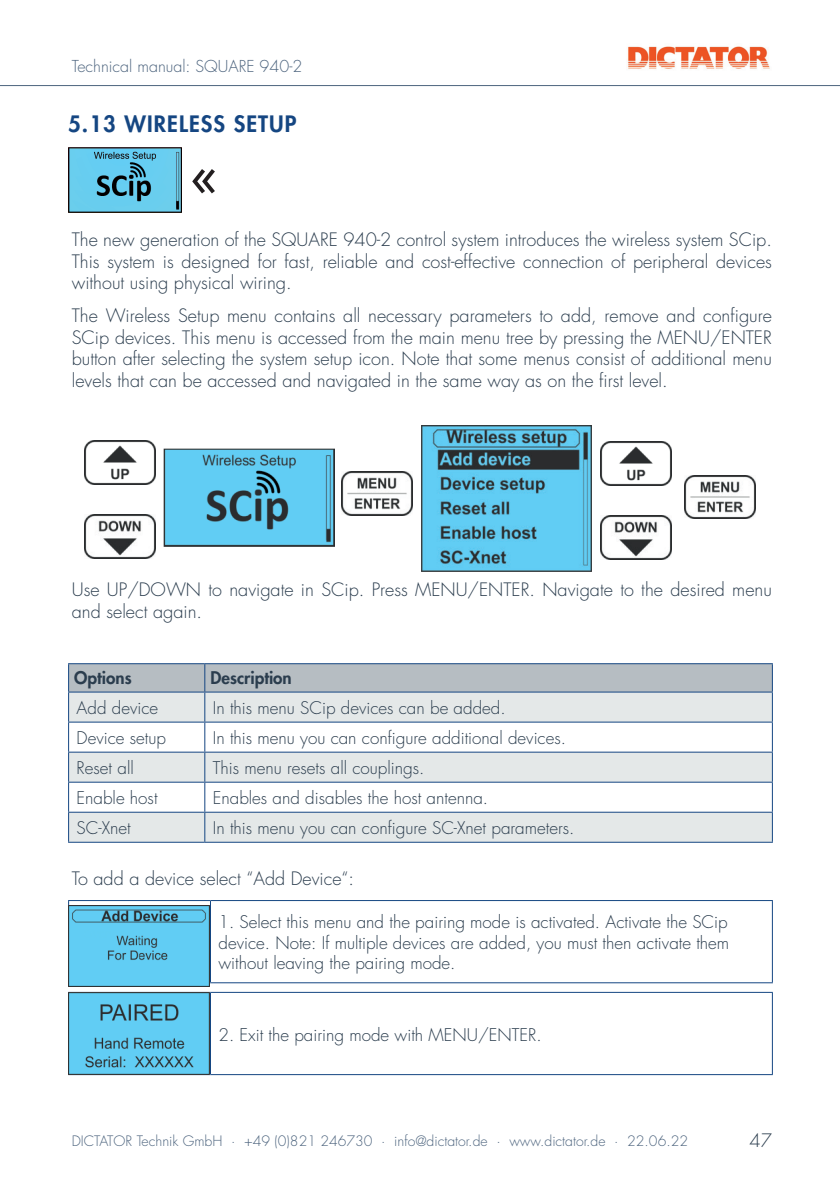
<style>
.page{position:relative;width:840px;height:1191px;background:#fff}
.page>*{position:absolute;margin:0;border:0;box-sizing:border-box;transform-origin:0 0}
.t1{font:800 22px "Futura Std";letter-spacing:.05em;color:#154682}
.t2{font:300 18px/21.6px "Futura Std";color:#2b3d4e;text-align:justify}
.t3{font:300 17px/20.4px "Futura Std";color:#2b3d4e;text-align:justify}
.t4{font:800 17px "Futura Std";color:#2b3d4e}
.t5{font:300 16px "Futura Std";color:#4d647e}
.t6{font:300 14px "Futura Std";color:#4d647e}
</style>
<div class="page">
<hr style="left:0;top:85px;width:839px;height:1px;background:#4d647e">
<img style="left:628px;top:46px;width:142px;height:23px">
<img style="left:163px;top:448px;width:171px;height:98px">
<img style="left:84px;top:440px;width:71px;height:44px">
<img style="left:84px;top:514px;width:71px;height:44px">
<img style="left:342px;top:471px;width:71px;height:44px">
<img style="left:421px;top:426px;width:170px;height:145px">
<img style="left:600px;top:441px;width:71px;height:44px">
<img style="left:600px;top:515px;width:71px;height:44px">
<img style="left:684px;top:475px;width:71px;height:44px">
<img style="left:68px;top:147px;width:113px;height:66px">
<hr style="left:68px;top:841px;width:137px;height:1px;background:#154682">
<hr style="left:205px;top:841px;width:567px;height:1px;background:#154682">
<svg style="left:68px;top:663px;width:704px;height:178px"></svg>
<hr style="left:68px;top:691px;width:137px;height:1px;background:#154682">
<hr style="left:205px;top:691px;width:567px;height:1px;background:#154682">
<hr style="left:68px;top:992px;width:142px;height:1px;background:#154682">
<hr style="left:210px;top:992px;width:562px;height:1px;background:#154682">
<hr style="left:210px;top:993px;width:1px;height:81px;background:#154682">
<hr style="left:771px;top:993px;width:1px;height:81px;background:#154682">
<hr style="left:68px;top:1074px;width:142px;height:1px;background:#154682">
<hr style="left:210px;top:1074px;width:562px;height:1px;background:#154682">
<img style="left:68px;top:993px;width:142px;height:81px">
<hr style="left:68px;top:900px;width:142px;height:1px;background:#154682">
<hr style="left:68px;top:901px;width:1px;height:81px;background:#154682">
<hr style="left:210px;top:900px;width:562px;height:1px;background:#154682">
<hr style="left:210px;top:901px;width:1px;height:81px;background:#154682">
<hr style="left:771px;top:901px;width:1px;height:81px;background:#154682">
<hr style="left:210px;top:982px;width:562px;height:1px;background:#154682">
<img style="left:68px;top:905px;width:142px;height:82px">
<p class="t5" style="left:72px;top:56px;width:232px">Technical manual: SQUARE 940-2</p>
<p class="t1" style="left:68px;top:109px;width:230px">5.13 WIRELESS SETUP</p>
<p class="t2" style="left:72px;top:229px;width:701px">The new generation of the SQUARE 940-2 control system introduces the wireless system SCip.<br>This system is designed for fast, reliable and cost-effective connection of peripheral devices without using physical wiring.</p>
<p class="t2" style="left:72px;top:305px;width:701px">The Wireless Setup menu contains all necessary parameters to add, remove and configure SCip devices. This menu is accessed from the main menu tree by pressing the MENU/ENTER button after selecting the system setup icon. Note that some menus consist of additional menu levels that can be accessed and navigated in the same way as on the first level.</p>
<p class="t2" style="left:72px;top:579px;width:701px">Use UP/DOWN to navigate in SCip. Press MENU/ENTER. Navigate to the desired menu and select again.</p>
<p class="t4" style="left:74px;top:667px;width:59px">Options</p>
<p class="t4" style="left:210px;top:667px;width:83px">Description</p>
<p class="t3" style="left:77px;top:698px;width:83px">Add device</p>
<p class="t3" style="left:213px;top:698px;width:294px">In this menu SCip devices can be added.</p>
<p class="t3" style="left:77px;top:728px;width:91px">Device setup</p>
<p class="t3" style="left:213px;top:728px;width:354px">In this menu you can configure additional devices.</p>
<p class="t3" style="left:77px;top:758px;width:59px">Reset all</p>
<p class="t3" style="left:213px;top:758px;width:213px">This menu resets all couplings.</p>
<p class="t3" style="left:77px;top:788px;width:82px">Enable host</p>
<p class="t3" style="left:213px;top:788px;width:277px">Enables and disables the host antenna.</p>
<p class="t3" style="left:77px;top:818px;width:55px">SC-Xnet</p>
<p class="t3" style="left:213px;top:818px;width:363px">In this menu you can configure SC-Xnet parameters.</p>
<p class="t2" style="left:72px;top:868px;width:284px">To add a device select “Add Device“:</p>
<p class="t3" style="left:218px;top:912px;width:512px">1. Select this menu and the pairing mode is activated. Activate the SCip device. Note: If multiple devices are added, you must then activate them without leaving the pairing mode.</p>
<p class="t3" style="left:218px;top:1024px;width:324px">2. Exit the pairing mode with MENU/ENTER.</p>
<p class="t6" style="left:72px;top:1132px;width:617px">DICTATOR Technik GmbH · +49 (0)821 246730 · info@dictator.de · www.dictator.de · 22.06.22</p>
<p class="t2" style="left:749px;top:1130px;width:24px">47</p>
</div>
